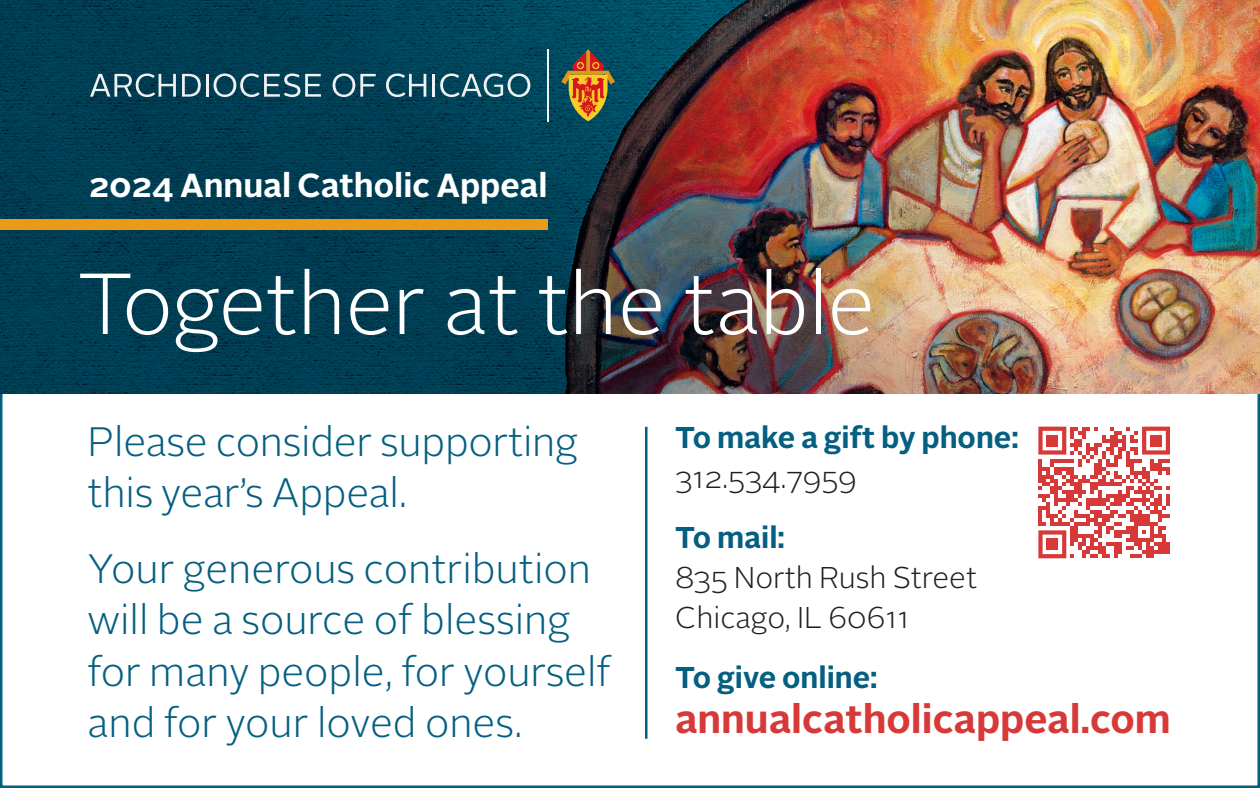
<style>
.page{position:relative;width:1260px;height:788px;background:#fff}
.page>*{position:absolute;margin:0;border:0;box-sizing:border-box;transform-origin:0 0}
.t1{font:300 86.25px "Alright Sans";letter-spacing:-.01em;color:#fff}
.t2{font:300 41px/51.2px "Alright Sans";color:#055f81}
.t3{font:700 39.75px "Alright Sans";color:#d73938}
.t4{font:700 33.25px "Alright Sans";color:#fff}
.t5{font:300 30px/40px "Alright Sans";color:#231f20}
.t6{font:700 30px "Alright Sans";color:#055f81}
</style>
<div class="page">
<img style="left:0;top:0;width:1260px;height:394px">
<hr style="left:547px;top:49px;width:1px;height:72px;background:#f0f1f2">
<svg style="left:90px;top:73px;width:86px;height:24px"></svg>
<svg style="left:182px;top:74px;width:19px;height:23px"></svg>
<hr style="left:206px;top:74px;width:3px;height:23px;background:#f0f1f2">
<svg style="left:214px;top:73px;width:107px;height:24px"></svg>
<svg style="left:333px;top:73px;width:43px;height:24px"></svg>
<svg style="left:386px;top:73px;width:40px;height:24px"></svg>
<hr style="left:432px;top:74px;width:3px;height:23px;background:#f0f1f2">
<svg style="left:440px;top:73px;width:90px;height:24px"></svg>
<svg style="left:561px;top:49px;width:54px;height:72px;background:#7c633e"></svg>
<div style="left:0;top:220px;width:548px;height:10px;background:#eb9918"></div>
<hr style="left:645px;top:427px;width:3px;height:311px;background:#055f81">
<svg style="left:1038px;top:426px;width:132px;height:132px"></svg>
<div style="left:1046px;top:434px;width:12px;height:12px;background:#d73938"></div>
<div style="left:1150px;top:434px;width:12px;height:12px;background:#d73938"></div>
<div style="left:1046px;top:538px;width:12px;height:12px;background:#d73938"></div>
<p class="t4" style="left:89px;top:162px;width:460px">2024 Annual Catholic Appeal</p>
<h1 class="t1" style="left:78px;top:246px;width:799px">Together at the table</h1>
<p class="t2" style="left:88px;top:416px;width:492px">Please consider supporting this year’s Appeal.</p>
<p class="t2" style="left:88px;top:544px;width:525px">Your generous contribution will be a source of blessing for many people, for yourself and for your loved ones.</p>
<p class="t6" style="left:675px;top:416px;width:345px">To make a gift by phone:</p>
<p class="t5" style="left:675px;top:458px;width:183px">312.534.7959</p>
<p class="t6" style="left:675px;top:516px;width:111px">To mail:</p>
<p class="t5" style="left:675px;top:558px;width:304px">835 North Rush Street<br>Chicago, IL 60611</p>
<p class="t6" style="left:675px;top:656px;width:204px">To give online:</p>
<p class="t3" style="left:675px;top:691px;width:497px">annualcatholicappeal.com</p>
</div>
